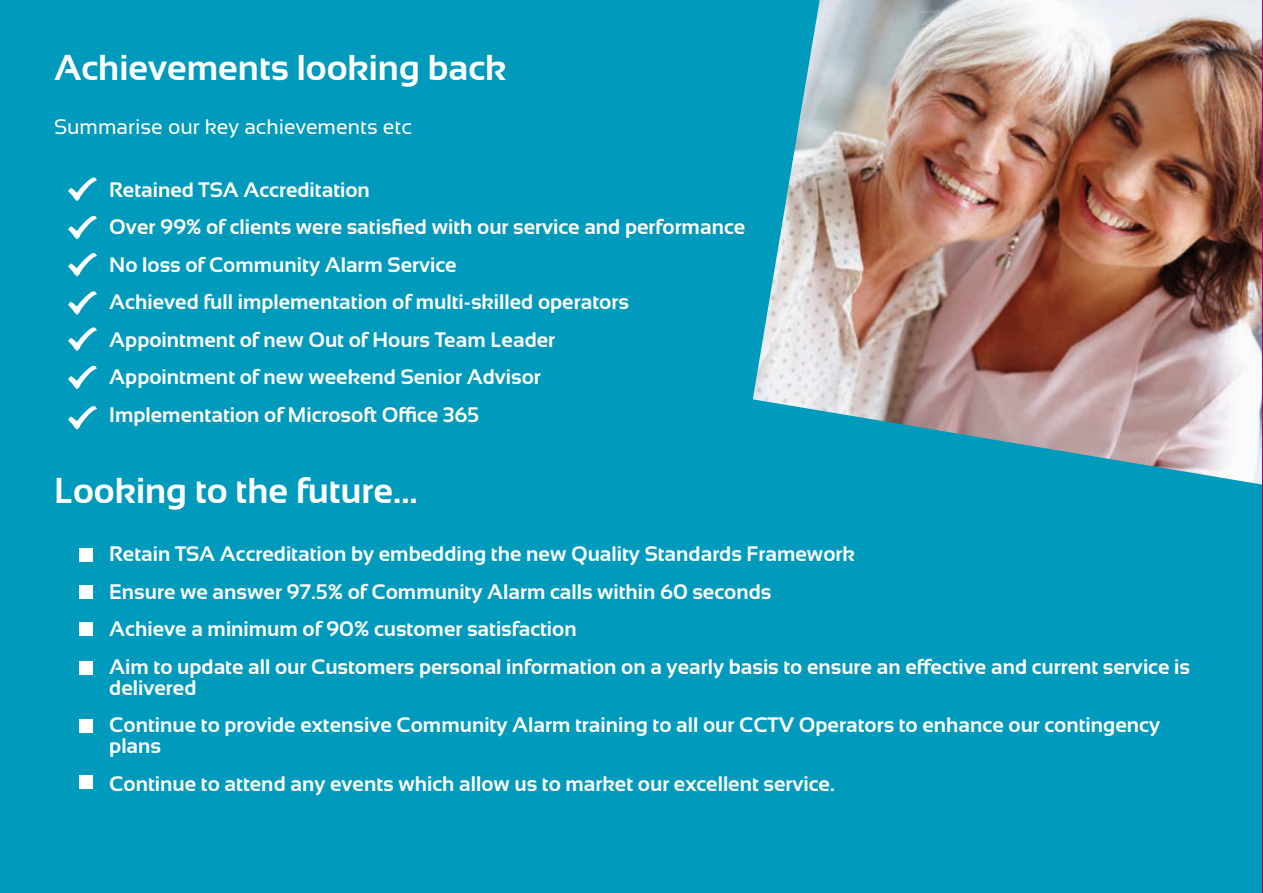
<style>
.page{position:relative;width:1263px;height:893px;background:#009abc}
.page>*{position:absolute;margin:0;border:0;box-sizing:border-box;transform-origin:0 0}
.t1{font:700 36px "Sansation";color:#fff}
.t2{font:700 21px/37.5px "Sansation";color:#fff}
.t3{font:21px "Sansation";color:#fff}
</style>
<div class="page">
<hr style="left:1262px;top:0;width:1px;height:893px;background:#ac0062">
<div style="left:79px;top:548px;width:14px;height:13px;background:#fff"></div>
<div style="left:79px;top:585px;width:14px;height:13px;background:#fff"></div>
<div style="left:79px;top:622px;width:14px;height:14px;background:#fff"></div>
<div style="left:79px;top:661px;width:14px;height:14px;background:#fff"></div>
<div style="left:79px;top:719px;width:14px;height:13px;background:#fff"></div>
<svg style="left:68px;top:177px;width:29px;height:24px"></svg>
<svg style="left:68px;top:216px;width:29px;height:23px"></svg>
<svg style="left:68px;top:253px;width:29px;height:24px"></svg>
<svg style="left:68px;top:291px;width:29px;height:24px"></svg>
<svg style="left:68px;top:327px;width:29px;height:24px"></svg>
<svg style="left:68px;top:366px;width:29px;height:23px"></svg>
<img style="left:753px;top:0;width:509px;height:484px">
<svg style="left:68px;top:406px;width:29px;height:24px"></svg>
<div style="left:79px;top:775px;width:14px;height:14px;background:#fff"></div>
<h1 class="t1" style="left:54px;top:48px;width:454px">Achievements looking back</h1>
<p class="t3" style="left:54px;top:115px;width:359px">Summarise our key achievements etc</p>
<p class="t2" style="left:109px;top:171px;width:637px">Retained TSA Accreditation<br>Over 99% of clients were satisfied with our service and performance No loss of Community Alarm Service<br>Achieved full implementation of multi-skilled operators Appointment of new Out of Hours Team Leader<br>Appointment of new weekend Senior Advisor<br>Implementation of Microsoft Office 365</p>
<h1 class="t1" style="left:54px;top:470px;width:365px">Looking to the future...</h1>
<p class="t2" style="left:109px;top:535px;width:1082px">Retain TSA Accreditation by embedding the new Quality Standards Framework<br>Ensure we answer 97.5% of Community Alarm calls within 60 seconds<br>Achieve a minimum of 90% customer satisfaction<br>Aim to update all our Customers personal information on a yearly basis to ensure an effective and current service is</p>
<p class="t2" style="left:109px;top:669px;width:1052px">delivered<br>Continue to provide extensive Community Alarm training to all our CCTV Operators to enhance our contingency</p>
<p class="t2" style="left:109px;top:727px;width:727px">plans<br>Continue to attend any events which allow us to market our excellent service.</p>
</div>
